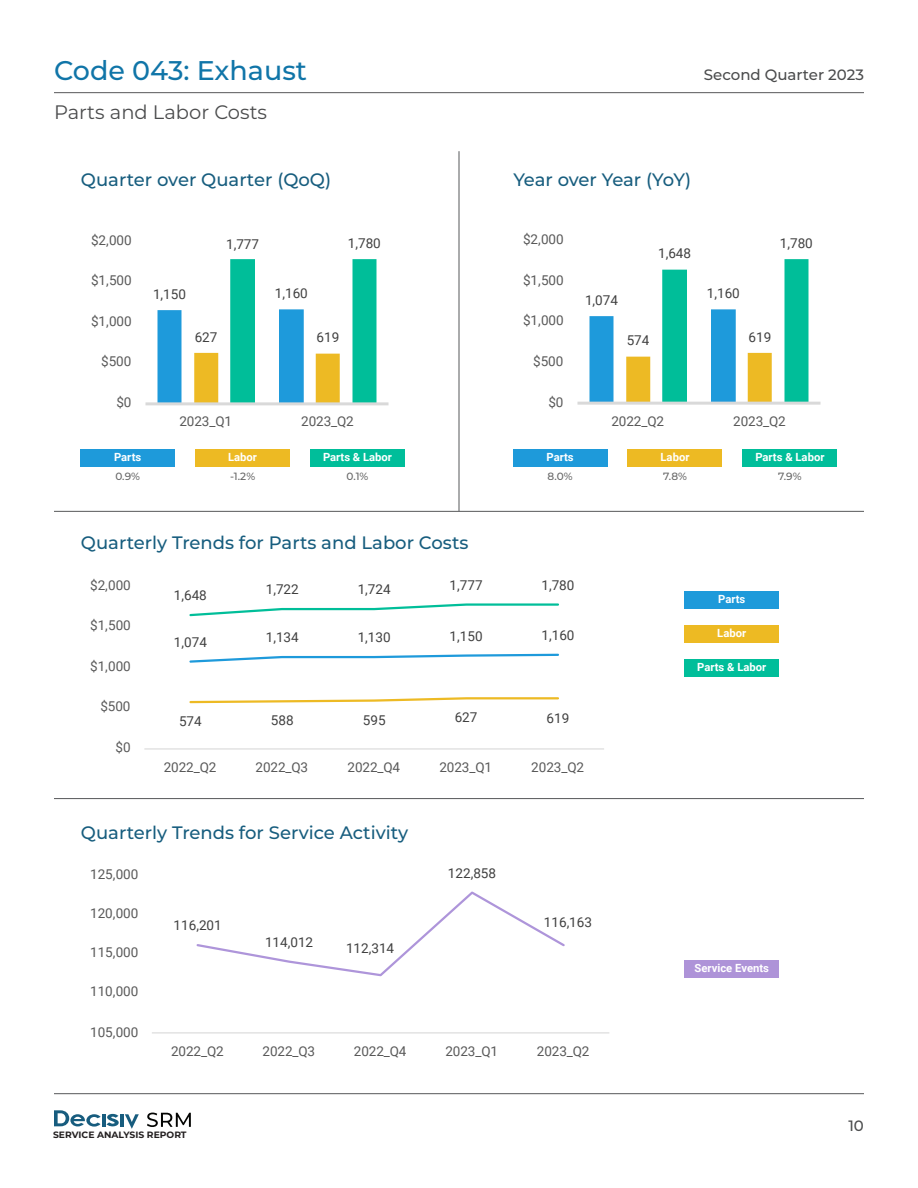
<style>
.page{position:relative;width:918px;height:1188px;background:#fff}
.page>*{position:absolute;margin:0;border:0;box-sizing:border-box;transform-origin:0 0}
.t1{font:500 27px "Montserrat";color:#1075a8}
.t2{font:19.5px "Montserrat";color:#4b4c4d}
.t3{font:500 18px "Montserrat";color:#175d7e}
.t4{font:500 15px "Montserrat";color:#4b4c4d}
.t5{font:13.5px "Roboto";letter-spacing:-.005em;color:#595959}
.t6{font:13.5px "Roboto";color:#404040}
.t7{font:700 11.25px "Roboto";color:#fff}
.t8{font:500 10.5px "Montserrat";color:#666}
.t9{font:700 9.15px "Montserrat";color:#231f20}
</style>
<div class="page">
<hr style="left:54px;top:92px;width:810px;height:1px;background:#57585a">
<hr style="left:54px;top:1093px;width:810px;height:1px;background:#57585a">
<svg style="left:125px;top:1114px;width:14px;height:15px"></svg>
<hr style="left:120px;top:1114px;width:4px;height:12px;background:#175c7e">
<svg style="left:54px;top:1110px;width:65px;height:17px"></svg>
<svg style="left:147px;top:1113px;width:44px;height:14px"></svg>
<div style="left:685px;top:591px;width:94px;height:18px;background:#1e9ada"></div>
<div style="left:685px;top:625px;width:94px;height:18px;background:#edba23"></div>
<div style="left:685px;top:659px;width:94px;height:18px;background:#00be9a"></div>
<div style="left:685px;top:960px;width:94px;height:18px;background:#ae93d8"></div>
<div style="left:81px;top:449px;width:94px;height:17px;background:#1e9ada"></div>
<div style="left:513px;top:449px;width:94px;height:17px;background:#1e9ada"></div>
<div style="left:196px;top:449px;width:94px;height:17px;background:#edba23"></div>
<div style="left:628px;top:449px;width:94px;height:17px;background:#edba23"></div>
<div style="left:310px;top:449px;width:95px;height:17px;background:#00be9a"></div>
<div style="left:743px;top:449px;width:94px;height:17px;background:#00be9a"></div>
<hr style="left:459px;top:151px;width:1px;height:360px;background:#57585a">
<hr style="left:54px;top:511px;width:810px;height:1px;background:#57585a">
<hr style="left:54px;top:798px;width:810px;height:1px;background:#57585a">
<svg style="left:158px;top:259px;width:218px;height:143px"></svg>
<hr style="left:146px;top:402px;width:242px;height:3px;background:#d9d9d9">
<svg style="left:590px;top:259px;width:218px;height:143px"></svg>
<hr style="left:578px;top:402px;width:242px;height:3px;background:#d9d9d9">
<hr style="left:144px;top:748px;width:460px;height:2px;background:#d9d9d9">
<svg style="left:189px;top:653px;width:370px;height:10px"></svg>
<svg style="left:189px;top:697px;width:370px;height:7px"></svg>
<svg style="left:189px;top:603px;width:370px;height:14px"></svg>
<hr style="left:152px;top:1032px;width:457px;height:1px;background:#d9d9d9">
<svg style="left:196px;top:891px;width:369px;height:86px"></svg>
<h1 class="t1" style="left:54px;top:52px;width:255px">Code 043: Exhaust</h1>
<h2 class="t2" style="left:54px;top:98px;width:215px">Parts and Labor Costs</h2>
<p class="t4" style="left:704px;top:64px;width:162px">Second Quarter 2023</p>
<h3 class="t3" style="left:81px;top:167px;width:252px">Quarter over Quarter (QoQ)</h3>
<h3 class="t3" style="left:513px;top:167px;width:180px">Year over Year (YoY)</h3>
<p class="t5" style="left:91px;top:231px;width:42px">$2,000</p>
<p class="t6" style="left:226px;top:234px;width:34px">1,777</p>
<p class="t6" style="left:348px;top:234px;width:34px">1,780</p>
<p class="t5" style="left:523px;top:230px;width:42px">$2,000</p>
<p class="t6" style="left:658px;top:244px;width:34px">1,648</p>
<p class="t6" style="left:780px;top:234px;width:34px">1,780</p>
<p class="t5" style="left:91px;top:271px;width:42px">$1,500</p>
<p class="t5" style="left:91px;top:312px;width:42px">$1,000</p>
<p class="t6" style="left:153px;top:285px;width:34px">1,150</p>
<p class="t6" style="left:275px;top:284px;width:34px">1,160</p>
<p class="t6" style="left:195px;top:327px;width:24px">627</p>
<p class="t6" style="left:317px;top:328px;width:24px">619</p>
<p class="t5" style="left:523px;top:270px;width:42px">$1,500</p>
<p class="t5" style="left:523px;top:311px;width:42px">$1,000</p>
<p class="t6" style="left:585px;top:291px;width:34px">1,074</p>
<p class="t6" style="left:707px;top:284px;width:34px">1,160</p>
<p class="t6" style="left:627px;top:331px;width:24px">574</p>
<p class="t6" style="left:749px;top:328px;width:24px">619</p>
<p class="t5" style="left:101px;top:352px;width:32px">$500</p>
<p class="t5" style="left:533px;top:352px;width:32px">$500</p>
<p class="t5" style="left:116px;top:393px;width:17px">$0</p>
<p class="t5" style="left:548px;top:393px;width:17px">$0</p>
<p class="t5" style="left:179px;top:412px;width:54px">2023_Q1</p>
<p class="t5" style="left:301px;top:412px;width:54px">2023_Q2</p>
<p class="t5" style="left:611px;top:412px;width:54px">2022_Q2</p>
<p class="t5" style="left:733px;top:412px;width:54px">2023_Q2</p>
<p class="t7" style="left:114px;top:449px;width:29px">Parts</p>
<p class="t7" style="left:228px;top:449px;width:30px">Labor</p>
<p class="t7" style="left:323px;top:449px;width:71px">Parts &amp; Labor</p>
<p class="t7" style="left:546px;top:449px;width:29px">Parts</p>
<p class="t7" style="left:661px;top:449px;width:30px">Labor</p>
<p class="t7" style="left:755px;top:449px;width:71px">Parts &amp; Labor</p>
<p class="t8" style="left:115px;top:469px;width:26px">0.9%</p>
<p class="t8" style="left:230px;top:469px;width:27px">-1.2%</p>
<p class="t8" style="left:347px;top:469px;width:23px">0.1%</p>
<p class="t8" style="left:548px;top:469px;width:26px">8.0%</p>
<p class="t8" style="left:663px;top:469px;width:25px">7.8%</p>
<p class="t8" style="left:778px;top:469px;width:25px">7.9%</p>
<h3 class="t3" style="left:81px;top:530px;width:389px">Quarterly Trends for Parts and Labor Costs</h3>
<p class="t5" style="left:90px;top:576px;width:42px">$2,000</p>
<p class="t5" style="left:90px;top:616px;width:42px">$1,500</p>
<p class="t5" style="left:90px;top:657px;width:42px">$1,000</p>
<p class="t5" style="left:100px;top:697px;width:32px">$500</p>
<p class="t5" style="left:116px;top:738px;width:17px">$0</p>
<p class="t6" style="left:174px;top:586px;width:34px">1,648</p>
<p class="t6" style="left:266px;top:580px;width:34px">1,722</p>
<p class="t6" style="left:358px;top:579px;width:34px">1,724</p>
<p class="t6" style="left:450px;top:576px;width:34px">1,777</p>
<p class="t6" style="left:542px;top:576px;width:34px">1,780</p>
<p class="t6" style="left:174px;top:633px;width:34px">1,074</p>
<p class="t6" style="left:266px;top:627px;width:34px">1,134</p>
<p class="t6" style="left:358px;top:628px;width:34px">1,130</p>
<p class="t6" style="left:450px;top:627px;width:34px">1,150</p>
<p class="t6" style="left:542px;top:626px;width:34px">1,160</p>
<p class="t6" style="left:179px;top:712px;width:24px">574</p>
<p class="t6" style="left:271px;top:711px;width:24px">588</p>
<p class="t6" style="left:363px;top:711px;width:24px">595</p>
<p class="t6" style="left:455px;top:708px;width:24px">627</p>
<p class="t6" style="left:547px;top:708px;width:24px">619</p>
<p class="t5" style="left:164px;top:758px;width:54px">2022_Q2</p>
<p class="t5" style="left:256px;top:758px;width:54px">2022_Q3</p>
<p class="t5" style="left:348px;top:758px;width:54px">2022_Q4</p>
<p class="t5" style="left:439px;top:758px;width:54px">2023_Q1</p>
<p class="t5" style="left:531px;top:758px;width:54px">2023_Q2</p>
<h3 class="t3" style="left:81px;top:820px;width:329px">Quarterly Trends for Service Activity</h3>
<p class="t5" style="left:90px;top:865px;width:50px">125,000</p>
<p class="t5" style="left:90px;top:904px;width:50px">120,000</p>
<p class="t5" style="left:90px;top:943px;width:50px">115,000</p>
<p class="t5" style="left:90px;top:982px;width:50px">110,000</p>
<p class="t5" style="left:90px;top:1022px;width:50px">105,000</p>
<p class="t6" style="left:174px;top:916px;width:50px">116,201</p>
<p class="t6" style="left:265px;top:932px;width:50px">114,012</p>
<p class="t6" style="left:346px;top:938px;width:50px">112,314</p>
<p class="t6" style="left:448px;top:863px;width:50px">122,858</p>
<p class="t6" style="left:544px;top:913px;width:50px">116,163</p>
<p class="t5" style="left:171px;top:1042px;width:54px">2022_Q2</p>
<p class="t5" style="left:263px;top:1042px;width:54px">2022_Q3</p>
<p class="t5" style="left:354px;top:1042px;width:54px">2022_Q4</p>
<p class="t5" style="left:445px;top:1042px;width:54px">2023_Q1</p>
<p class="t5" style="left:537px;top:1042px;width:54px">2023_Q2</p>
<p class="t9" style="left:53px;top:1128px;width:135px">SERVICE ANALYSIS REPORT</p>
<p class="t7" style="left:718px;top:591px;width:29px">Parts</p>
<p class="t7" style="left:717px;top:625px;width:30px">Labor</p>
<p class="t7" style="left:697px;top:659px;width:71px">Parts &amp; Labor</p>
<p class="t7" style="left:695px;top:960px;width:76px">Service Events</p>
<p class="t4" style="left:848px;top:1116px;width:17px">10</p>
</div>
